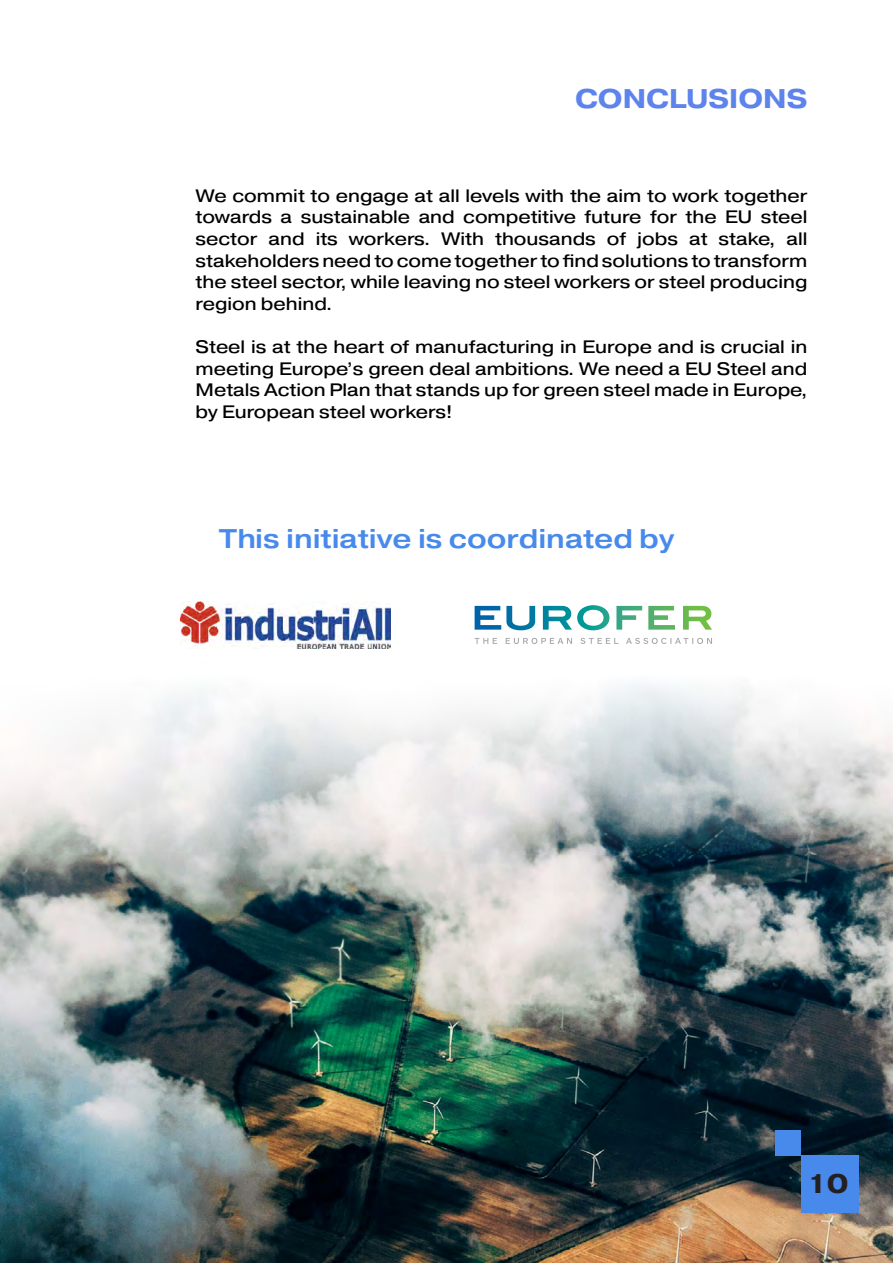
<style>
.page{position:relative;width:893px;height:1263px;background:#fff}
.page>*{position:absolute;margin:0;border:0;box-sizing:border-box;transform-origin:0 0}
.t1{font:500 27px "Pragmatica Ext";color:#478aeb}
.t2{font:700 27px "Pragmatica Ext";color:#5d83ec}
.t3{font:700 27px "Pragmatica Ext";color:#241f21}
.t4{font:18px/21.6px "Pragmatica Ext";color:#000;text-align:justify}
</style>
<div class="page">
<img style="left:1px;top:684px;width:892px;height:579px">
<div style="left:801px;top:1156px;width:57px;height:57px;background:#478aeb"></div>
<div style="left:776px;top:1130px;width:25px;height:26px;background:#478aeb"></div>
<img style="left:181px;top:602px;width:209px;height:46px">
<svg style="left:475px;top:605px;width:237px;height:25px"></svg>
<svg style="left:475px;top:638px;width:237px;height:6px"></svg>
<h1 class="t2" style="left:575px;top:81px;width:234px">CONCLUSIONS</h1>
<p class="t4" style="left:196px;top:185px;width:613px">We commit to engage at all levels with the aim to work together towards a sustainable and competitive future for the EU steel sector and its workers. With thousands of jobs at stake, all stakeholders need to come together to find solutions to transform the steel sector, while leaving no steel workers or steel producing region behind.</p>
<p class="t4" style="left:196px;top:336px;width:613px">Steel is at the heart of manufacturing in Europe and is crucial in meeting Europe’s green deal ambitions. We need a EU Steel and Metals Action Plan that stands up for green steel made in Europe, by European steel workers!</p>
<h1 class="t1" style="left:219px;top:522px;width:457px">This initiative is coordinated by</h1>
<h1 class="t3" style="left:807px;top:1166px;width:42px">10</h1>
</div>
